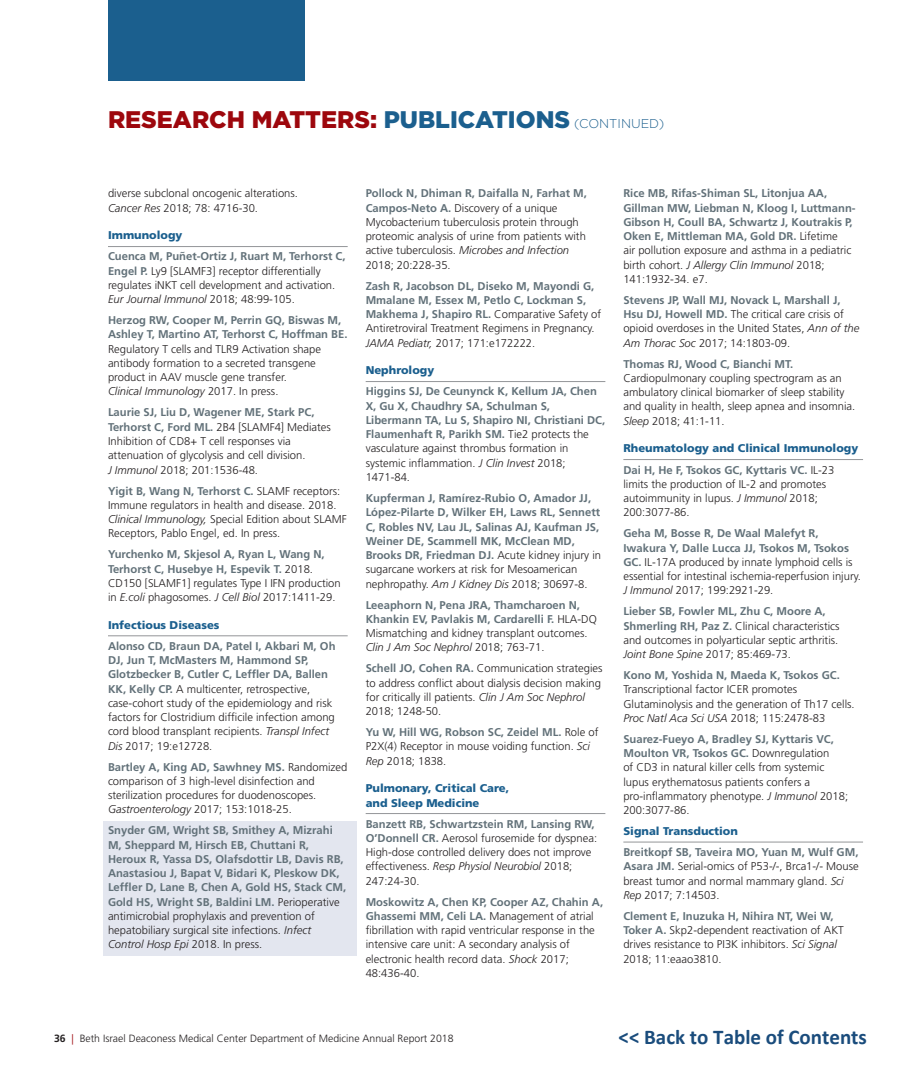
<style>
.page{position:relative;width:918px;height:1080px;background:#fff}
.page>*{position:absolute;margin:0;border:0;box-sizing:border-box;transform-origin:0 0}
.t1{font:900 24px "Gotham";color:#9d070d}
.t2{font:700 21px "Calibri";color:#1a4c7c}
.t3{font:300 11.25px/14.2px "Frutiger";color:#231f20}
.t4{font:700 11.25px/14.2px "Frutiger";color:#627179}
.t5{font:900 11.25px/14.2px "Frutiger";color:#1b5f8e}
.t6{font:300 10.5px "Frutiger LT Std";color:#231f20}
.s1{color:#1b5f8e}
.s2{font-weight:300;font-size:12.75px;color:#1b5f8e}
.s3{font-style:italic}
.s4{font-weight:700;color:#627179}
.s5{font-weight:300;color:#231f20}
.s6{font-weight:300;font-style:italic;color:#231f20}
.s7{font-weight:700}
.s8{color:#9d070d}
</style>
<div class="page">
<div style="left:104px;top:821px;width:253px;height:134px;background:#e3e6ef"></div>
<hr style="left:108px;top:246px;width:240px;height:1px;background:#939598">
<hr style="left:108px;top:635px;width:240px;height:1px;background:#939598">
<hr style="left:366px;top:381px;width:239px;height:1px;background:#939598">
<hr style="left:366px;top:813px;width:239px;height:1px;background:#939598">
<hr style="left:623px;top:459px;width:240px;height:1px;background:#939598">
<hr style="left:623px;top:842px;width:240px;height:1px;background:#939598">
<div style="left:108px;top:0;width:197px;height:81px;background:#1b5f8e"></div>
<h1 class="t1" style="left:108px;top:105px;width:558px">RESEARCH MATTERS: <span class="s1">PUBLICATIONS</span> <span class="s2">(CONTINUED)</span></h1>
<p class="t3" style="left:108px;top:187px;width:192px">diverse subclonal oncogenic alterations.<br><span class="s3">Cancer Res</span> 2018; 78: 4716-30.</p>
<p class="t5" style="left:108px;top:228px;width:76px">Immunology</p>
<p class="t3" style="left:108px;top:250px;width:239px"><span class="s4">Cuenca M, Puñet-Ortiz J, Ruart M, Terhorst C, Engel P.</span> Ly9 [SLAMF3] receptor differentially regulates iNKT cell development and activation.<br><span class="s3">Eur Journal Immunol</span> 2018; 48:99-105.</p>
<p class="t4" style="left:108px;top:313px;width:241px">Herzog RW, Cooper M, Perrin GQ, Biswas M,<br>Ashley T, Martino AT, Terhorst C, Hoffman BE.</p>
<p class="t3" style="left:108px;top:342px;width:215px">Regulatory T cells and TLR9 Activation shape antibody formation to a secreted transgene product in AAV muscle gene transfer.<br><span class="s3">Clinical Immunology</span> 2017. In press.</p>
<p class="t3" style="left:108px;top:406px;width:224px"><span class="s4">Laurie SJ, Liu D, Wagener ME, Stark PC, Terhorst C, Ford ML.</span> 2B4 [SLAMF4] Mediates Inhibition of CD8+ T cell responses via attenuation of glycolysis and cell division.<br><span class="s3">J Immunol</span> 2018; 201:1536-48.</p>
<p class="t3" style="left:108px;top:484px;width:240px"><span class="s4">Yigit B, Wang N, Terhorst C.</span> SLAMF receptors:<br>Immune regulators in health and disease. 2018.<br><span class="s3">Clinical Immunology,</span> Special Edition about SLAMF Receptors, Pablo Engel, ed. In press.</p>
<p class="t3" style="left:108px;top:547px;width:234px"><span class="s4">Yurchenko M, Skjesol A, Ryan L, Wang N, Terhorst C, Husebye H, Espevik T.</span> 2018.<br>CD150 [SLAMF1] regulates Type I IFN production in <span class="s3">E.coli</span> phagosomes. <span class="s3">J Cell Biol</span> 2017:1411-29.</p>
<p class="t5" style="left:108px;top:618px;width:113px">Infectious Diseases</p>
<p class="t3" style="left:108px;top:639px;width:229px"><span class="s4">Alonso CD, Braun DA, Patel I, Akbari M, Oh DJ, Jun T, McMasters M, Hammond SP, Glotzbecker B, Cutler C, Leffler DA, Ballen KK, Kelly CP.</span> A multicenter, retrospective, case-cohort study of the epidemiology and risk factors for Clostridium difficile infection among cord blood transplant recipients. <span class="s3">Transpl Infect Dis</span> 2017; 19:e12728.</p>
<p class="t3" style="left:108px;top:760px;width:241px"><span class="s4">Bartley A, King AD, Sawhney MS.</span> Randomized comparison of 3 high-level disinfection and sterilization procedures for duodenoscopes.<br><span class="s3">Gastroenterology</span> 2017; 153:1018-25.</p>
<p class="t4" style="left:108px;top:823px;width:240px">Snyder GM, Wright SB, Smithey A, Mizrahi M, Sheppard M, Hirsch EB, Chuttani R, Heroux R, Yassa DS, Olafsdottir LB, Davis RB, Anastasiou J, Bapat V, Bidari K, Pleskow DK, Leffler D, Lane B, Chen A, Gold HS, Stack CM, Gold HS, Wright SB, Baldini LM. <span class="s5">Perioperative antimicrobial prophylaxis and prevention of hepatobiliary surgical site infections.</span> <span class="s6">Infect Control Hosp Epi</span> <span class="s5">2018. In press.</span></p>
<p class="t3" style="left:366px;top:187px;width:223px"><span class="s4">Pollock N, Dhiman R, Daifalla N, Farhat M, Campos-Neto A.</span> Discovery of a unique Mycobacterium tuberculosis protein through proteomic analysis of urine from patients with active tuberculosis. <span class="s3">Microbes and Infection </span>2018; 20:228-35.</p>
<p class="t4" style="left:366px;top:279px;width:237px">Zash R, Jacobson DL, Diseko M, Mayondi G, Mmalane M, Essex M, Petlo C, Lockman S, Makhema J, Shapiro RL. <span class="s5">Comparative Safety of Antiretroviral Treatment Regimens in Pregnancy.<br></span><span class="s6">JAMA Pediatr,</span> <span class="s5">2017; 171:e172222.</span></p>
<p class="t5" style="left:366px;top:363px;width:70px">Nephrology</p>
<p class="t4" style="left:366px;top:385px;width:241px">Higgins SJ, De Ceunynck K, Kellum JA, Chen X, Gu X, Chaudhry SA, Schulman S, Libermann TA, Lu S, Shapiro NI, Christiani DC, Flaumenhaft R, Parikh SM. <span class="s5">Tie2 protects the vasculature against thrombus formation in systemic inflammation.</span> <span class="s6">J Clin Invest</span> <span class="s5">2018; 1471-84.</span></p>
<p class="t4" style="left:366px;top:491px;width:237px">Kupferman J, Ramírez-Rubio O, Amador JJ, López-Pilarte D, Wilker EH, Laws RL, Sennett C, Robles NV, Lau JL, Salinas AJ, Kaufman JS, Weiner DE, Scammell MK, McClean MD, Brooks DR, Friedman DJ. <span class="s5">Acute kidney injury in sugarcane workers at risk for Mesoamerican nephropathy.</span> <span class="s6">Am J Kidney Dis</span> <span class="s5">2018; 30697-8.</span></p>
<p class="t4" style="left:366px;top:598px;width:233px">Leeaphorn N, Pena JRA, Thamcharoen N, Khankin EV, Pavlakis M, Cardarelli F. <span class="s5">HLA-DQ Mismatching and kidney transplant outcomes.<br></span><span class="s6">Clin J Am Soc Nephrol</span> <span class="s5">2018; 763-71.</span></p>
<p class="t3" style="left:366px;top:661px;width:238px"><span class="s4">Schell JO, Cohen RA.</span> Communication strategies to address conflict about dialysis decision making for critically ill patients. <span class="s3">Clin J Am Soc Nephrol </span>2018; 1248-50.</p>
<p class="t3" style="left:366px;top:725px;width:234px"><span class="s4">Yu W, Hill WG, Robson SC, Zeidel ML.</span> Role of<br>P2X(4) Receptor in mouse voiding function. <span class="s3">Sci<br>Rep</span> 2018; 1838.</p>
<p class="t5" style="left:366px;top:781px;width:145px">Pulmonary, Critical Care, and Sleep Medicine</p>
<p class="t3" style="left:366px;top:817px;width:233px"><span class="s4">Banzett RB, Schwartzstein RM, Lansing RW, O’Donnell CR.</span> Aerosol furosemide for dyspnea:<br>High-dose controlled delivery does not improve effectiveness. <span class="s3">Resp Physiol Neurobiol</span> 2018; 247:24-30.</p>
<p class="t3" style="left:366px;top:895px;width:239px"><span class="s4">Moskowitz A, Chen KP, Cooper AZ, Chahin A, Ghassemi MM, Celi LA.</span> Management of atrial fibrillation with rapid ventricular response in the intensive care unit: A secondary analysis of electronic health record data. <span class="s3">Shock</span> 2017; 48:436-40.</p>
<p class="t4" style="left:623px;top:186px;width:234px">Rice MB, Rifas-Shiman SL, Litonjua AA, Gillman MW, Liebman N, Kloog I, Luttmann-Gibson H, Coull BA, Schwartz J, Koutrakis P, Oken E, Mittleman MA, Gold DR. <span class="s5">Lifetime<br>air pollution exposure and asthma in a pediatric birth cohort.</span> <span class="s6">J Allergy Clin Immunol</span> <span class="s5">2018; 141:1932-34. e7.</span></p>
<p class="t3" style="left:623px;top:293px;width:238px"><span class="s4">Stevens JP, Wall MJ, Novack L, Marshall J, Hsu DJ, Howell MD.</span> The critical care crisis of opioid overdoses in the United States, <span class="s3">Ann of the Am Thorac Soc</span> 2017; 14:1803-09.</p>
<p class="t4" style="left:623px;top:357px;width:171px">Thomas RJ, Wood C, Bianchi MT.</p>
<p class="t3" style="left:623px;top:371px;width:233px">Cardiopulmonary coupling spectrogram as an ambulatory clinical biomarker of sleep stability and quality in health, sleep apnea and insomnia.<br><span class="s3">Sleep</span> 2018; 41:1-11.</p>
<p class="t5" style="left:623px;top:438px;width:236px;line-height:21px">Rheumatology and Clinical Immunology<br><span class="s4">Dai H, He F, Tsokos GC, Kyttaris VC.</span> <span class="s5">IL-23</span></p>
<p class="t3" style="left:623px;top:477px;width:204px">limits the production of IL-2 and promotes autoimmunity in lupus. <span class="s3">J Immunol</span> 2018;<br>200:3077-86.</p>
<p class="t3" style="left:623px;top:526px;width:239px"><span class="s4">Geha M, Bosse R, De Waal Malefyt R, Iwakura Y, Dalle Lucca JJ, Tsokos M, Tsokos GC.</span> IL-17A produced by innate lymphoid cells is essential for intestinal ischemia-reperfusion injury.<br><span class="s3">J Immunol</span> 2017; 199:2921-29.</p>
<p class="t3" style="left:623px;top:604px;width:218px"><span class="s4">Lieber SB, Fowler ML, Zhu C, Moore A, Shmerling RH, Paz Z.</span> Clinical characteristics and outcomes in polyarticular septic arthritis.<br><span class="s3">Joint Bone Spine</span> 2017; 85:469-73.</p>
<p class="t4" style="left:623px;top:668px;width:218px">Kono M, Yoshida N, Maeda K, Tsokos GC.</p>
<p class="t3" style="left:623px;top:682px;width:233px">Transcriptional factor ICER promotes<br>Glutaminolysis and the generation of Th17 cells.<br><span class="s3">Proc Natl Aca Sci USA</span> 2018; 115:2478-83</p>
<p class="t3" style="left:623px;top:732px;width:226px"><span class="s4">Suarez-Fueyo A, Bradley SJ, Kyttaris VC, Moulton VR, Tsokos GC.</span> Downregulation<br>of CD3 in natural killer cells from systemic lupus erythematosus patients confers a pro-inflammatory phenotype. <span class="s3">J Immunol</span> 2018; 200:3077-86.</p>
<p class="t5" style="left:623px;top:824px;width:116px">Signal Transduction</p>
<p class="t3" style="left:623px;top:845px;width:237px"><span class="s4">Breitkopf SB, Taveira MO, Yuan M, Wulf GM, Asara JM.</span> Serial-omics of P53-/-, Brca1-/- Mouse breast tumor and normal mammary gland. <span class="s3">Sci Rep</span> 2017; 7:14503.</p>
<p class="t3" style="left:623px;top:909px;width:222px"><span class="s4">Clement E, Inuzuka H, Nihira NT, Wei W, Toker A.</span> Skp2-dependent reactivation of AKT drives resistance to PI3K inhibitors. <span class="s3">Sci Signal </span>2018; 11:eaao3810.</p>
<p class="t6" style="left:54px;top:1033px;width:401px"><span class="s7">36</span> <span class="s8">|</span> Beth Israel Deaconess Medical Center Department of Medicine Annual Report 2018</p>
<h2 class="t2" style="left:619px;top:1023px;width:250px">&lt;&lt; Back to Table of Contents</h2>
</div>
